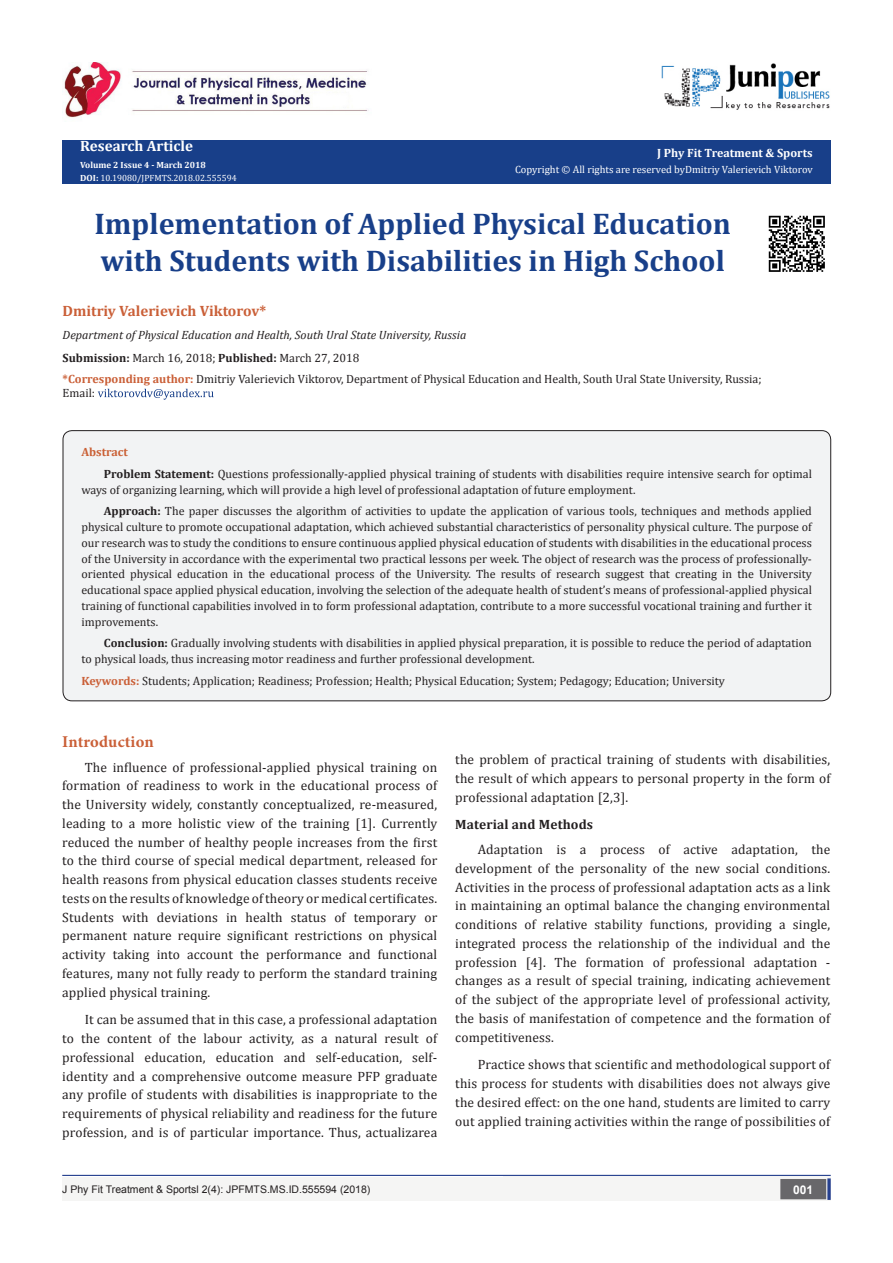
<style>
.page{position:relative;width:893px;height:1263px;background:#fff}
.page>*{position:absolute;margin:0;border:0;box-sizing:border-box;transform-origin:0 0}
.t1{font:700 30px/37.5px "Cambria";color:#183f89}
.t2{font:700 16.5px "Minion Pro";letter-spacing:.005em;color:#ca5f37}
.t3{font:700 15px "Cambria";color:#ca5f37}
.t4{font:700 15px "Cambria";color:#fff}
.t5{font:13.5px/18.8px "Cambria";letter-spacing:.01em;color:#231f20;text-align:justify}
.t6{font:700 13.5px "Cambria";letter-spacing:.01em;color:#231f20}
.t7{font:12px/15.8px "Cambria";color:#231f20}
.t8{font:italic 12px "Cambria";color:#231f20}
.t9{font:700 12px "Cambria";color:#fff}
.t10{font:700 12px "Cambria";color:#ca6035}
.t11{font:700 12px "Arial";color:#fff}
.t12{font:10.5px "Cambria";color:#fff}
.t13{font:10.5px "Arial";color:#231f20}
.t14{font:9px "Cambria";color:#fff}
.t15{font:700 9px "Cambria";color:#fff}
.s1{font-weight:700}
.s2{font-weight:700;color:#ca5f37}
</style>
<div class="page">
<div style="left:62px;top:140px;width:769px;height:44px;background:#183f89"></div>
<svg style="left:98px;top:389px;width:116px;height:11px"></svg>
<img style="left:662px;top:63px;width:168px;height:47px">
<div style="left:62px;top:1177px;width:494px;height:24px;background:#f5f5f4"></div>
<div style="left:503px;top:1176px;width:328px;height:25px;background:#f5f5f4"></div>
<svg style="left:827px;top:1178px;width:4px;height:22px"></svg>
<div style="left:781px;top:1180px;width:44px;height:18px;background:#68676a"></div>
<div style="left:780px;top:1179px;width:46px;height:20px;border:2px solid #68676a"></div>
<hr style="left:62px;top:1175px;width:769px;height:1px;background:#253f8e">
<div style="left:63px;top:431px;width:768px;height:270px;background:#f2f3f4;border-radius:9px"></div>
<img style="left:62px;top:62px;width:307px;height:56px">
<img style="left:768px;top:215px;width:57px;height:57px">
<p class="t4" style="left:80px;top:135px;width:114px">Research Article</p>
<p class="t15" style="left:80px;top:158px;width:127px">Volume 2 Issue 4 - March 2018</p>
<p class="t14" style="left:80px;top:173px;width:158px"><span class="s1">DOI:</span> 10.19080/JPFMTS.2018.02.555594</p>
<p class="t9" style="left:657px;top:145px;width:157px">J Phy Fit Treatment &amp; Sports</p>
<p class="t12" style="left:515px;top:163px;width:299px">Copyright © All rights are reserved byDmitriy Valerievich Viktorov</p>
<p class="t1" style="left:94px;top:204px;width:638px">Implementation of Applied Physical Education with Students with Disabilities in High School</p>
<p class="t3" style="left:63px;top:300px;width:205px">Dmitriy Valerievich Viktorov*</p>
<p class="t8" style="left:63px;top:326px;width:405px">Department of Physical Education and Health, South Ural State University, Russia</p>
<p class="t7" style="left:63px;top:350px;width:298px"><span class="s1">Submission:</span> March 16, 2018; <span class="s1">Published:</span> March 27, 2018</p>
<p class="t7" style="left:63px;top:371px;width:700px;line-height:14.4px"><span class="s2">*Corresponding author:</span> Dmitriy Valerievich Viktorov, Department of Physical Education and Health, South Ural State University, Russia;<br>Email:</p>
<p class="t10" style="left:81px;top:443px;width:48px">Abstract</p>
<p class="t7" style="left:81px;top:466px;width:732px;text-indent:22px"><span class="s1">Problem Statement:</span> Questions professionally-applied physical training of students with disabilities require intensive search for optimal ways of organizing learning, which will provide a high level of professional adaptation of future employment.</p>
<p class="t7" style="left:81px;top:503px;width:732px;text-align:justify;text-indent:22px"><span class="s1">Approach:</span> The paper discusses the algorithm of activities to update the application of various tools, techniques and methods applied physical culture to promote occupational adaptation, which achieved substantial characteristics of personality physical culture. The purpose of our research was to study the conditions to ensure continuous applied physical education of students with disabilities in the educational process of the University in accordance with the experimental two practical lessons per week. The object of research was the process of professionally&shy;oriented physical education in the educational process of the University. The results of research suggest that creating in the University educational space applied physical education, involving the selection of the adequate health of student’s means of professional-applied physical training of functional capabilities involved in to form professional adaptation, contribute to a more successful vocational training and further it improvements.</p>
<p class="t7" style="left:81px;top:635px;width:732px;text-indent:22px"><span class="s1">Conclusion:</span> Gradually involving students with disabilities in applied physical preparation, it is possible to reduce the period of adaptation to physical loads, thus increasing motor readiness and further professional development.</p>
<p class="t7" style="left:81px;top:673px;width:645px"><span class="s2">Keywords:</span> Students; Application; Readiness; Profession; Health; Physical Education; System; Pedagogy; Education; University</p>
<p class="t2" style="left:62px;top:730px;width:93px">Introduction</p>
<p class="t5" style="left:62px;top:757px;width:377px;text-indent:22px">The influence of professional-applied physical training on formation of readiness to work in the educational process of the University widely, constantly conceptualized, re-measured, leading to a more holistic view of the training [1]. Currently reduced the number of healthy people increases from the first to the third course of special medical department, released for health reasons from physical education classes students receive tests on the results of knowledge of theory or medical certificates.<br>Students with deviations in health status of temporary or permanent nature require significant restrictions on physical activity taking into account the performance and functional features, many not fully ready to perform the standard training applied physical training.</p>
<p class="t5" style="left:62px;top:1010px;width:377px;text-indent:22px">It can be assumed that in this case, a professional adaptation to the content of the labour activity, as a natural result of professional education, education and self-education, self&shy;identity and a comprehensive outcome measure PFP graduate any profile of students with disabilities is inappropriate to the requirements of physical reliability and readiness for the future profession, and is of particular importance. Thus, actualizarea</p>
<p class="t5" style="left:455px;top:750px;width:377px">the problem of practical training of students with disabilities, the result of which appears to personal property in the form of professional adaptation [2,3].</p>
<p class="t6" style="left:455px;top:815px;width:139px">Material and Methods</p>
<p class="t5" style="left:455px;top:840px;width:377px;text-indent:22px">Adaptation is a process of active adaptation, the development of the personality of the new social conditions.<br>Activities in the process of professional adaptation acts as a link in maintaining an optimal balance the changing environmental conditions of relative stability functions, providing a single, integrated process the relationship of the individual and the profession [4]. The formation of professional adaptation - changes as a result of special training, indicating achievement of the subject of the appropriate level of professional activity, the basis of manifestation of competence and the formation of competitiveness.</p>
<p class="t5" style="left:455px;top:1055px;width:377px;text-indent:22px">Practice shows that scientific and methodological support of this process for students with disabilities does not always give the desired effect: on the one hand, students are limited to carry out applied training activities within the range of possibilities of</p>
<p class="t13" style="left:62px;top:1182px;width:310px">J Phy Fit Treatment &amp; Sportsl 2(4): JPFMTS.MS.ID.555594 (2018)</p>
<p class="t11" style="left:793px;top:1181px;width:22px">001</p>
</div>
